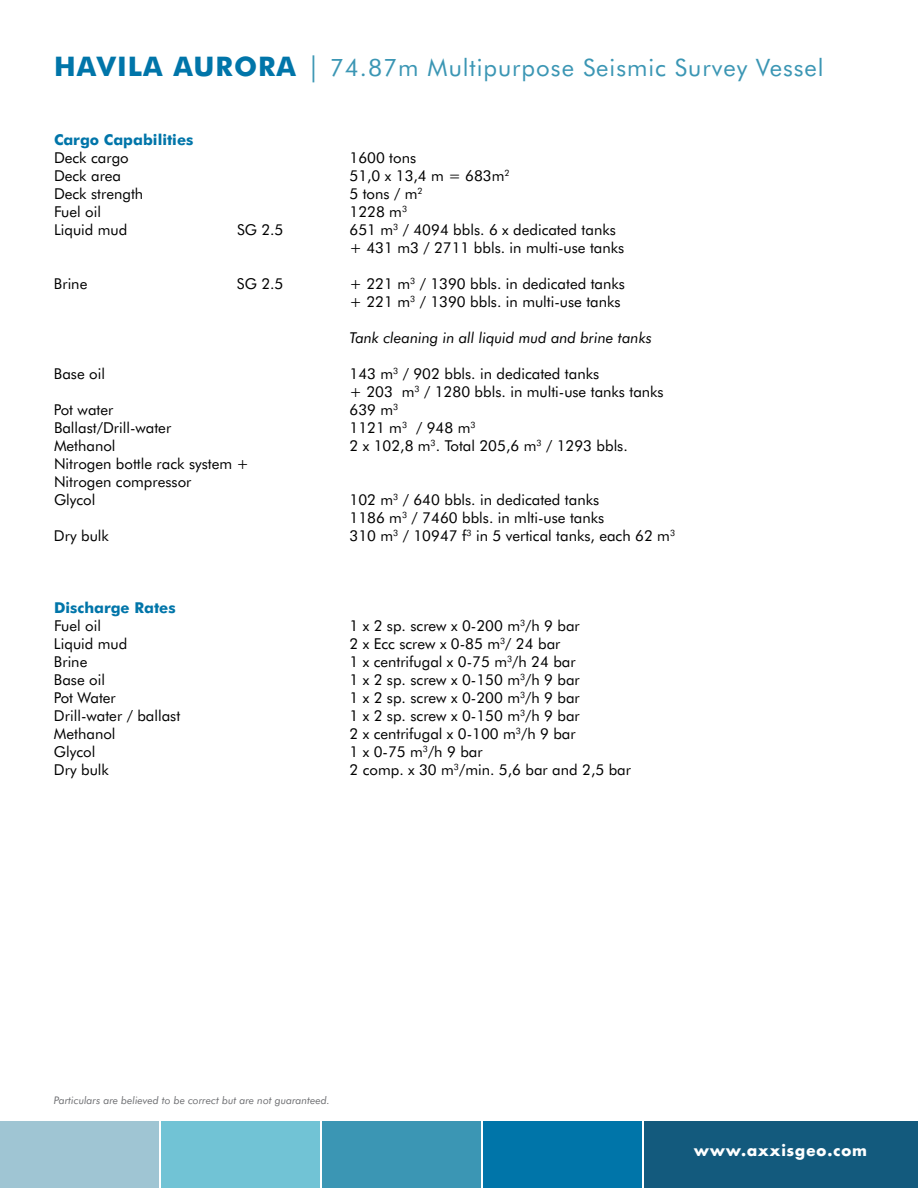
<style>
.page{position:relative;width:918px;height:1188px;background:#fff}
.page>*{position:absolute;margin:0;border:0;box-sizing:border-box;transform-origin:0 0}
.t1{font:24px "Futura BT";letter-spacing:.04em;color:#3b96b4}
.t2{font:15px/18px "Futura BT";color:#000}
.t3{font:italic 15px "Futura BT";color:#000}
.t4{font:700 15px "Futura BT";color:#0075a9}
.t5{font:700 15px "Futura";letter-spacing:.04em;color:#fff}
.t6{font:italic 10.5px "Futura BT";color:#6d6e71}
.s1{font-weight:700;font-size:27px;color:#0075a9}
.s2{font-size:27px}
</style>
<div class="page">
<div style="left:161px;top:1121px;width:159px;height:67px;background:#71c3d5"></div>
<div style="left:0;top:1121px;width:159px;height:67px;background:#9fc5d3"></div>
<div style="left:484px;top:1121px;width:158px;height:67px;background:#0075a9"></div>
<div style="left:322px;top:1121px;width:159px;height:67px;background:#3b96b4"></div>
<div style="left:645px;top:1121px;width:273px;height:67px;background:#135a7d"></div>
<h1 class="t1" style="left:54px;top:53px;width:771px"><span class="s1">HAVILA AURORA</span> <span class="s2">|</span> 74.87m Multipurpose Seismic Survey Vessel</h1>
<p class="t4" style="left:54px;top:130px;width:141px">Cargo Capabilities</p>
<p class="t2" style="left:54px;top:148px;width:76px">Deck cargo</p>
<p class="t2" style="left:350px;top:148px;width:68px">1600 tons</p>
<p class="t2" style="left:54px;top:166px;width:69px">Deck area</p>
<p class="t2" style="left:350px;top:166px;width:162px">51,0 x 13,4 m = 683m<sup>2</sup></p>
<p class="t2" style="left:54px;top:184px;width:91px">Deck strength</p>
<p class="t2" style="left:350px;top:184px;width:75px">5 tons / m<sup>2</sup></p>
<p class="t2" style="left:54px;top:202px;width:49px">Fuel oil</p>
<p class="t2" style="left:350px;top:202px;width:59px">1228 m<sup>3</sup></p>
<p class="t2" style="left:54px;top:220px;width:75px">Liquid mud</p>
<p class="t2" style="left:237px;top:220px;width:48px">SG 2.5</p>
<p class="t2" style="left:349px;top:220px;width:276px">651 m<sup>3</sup> / 4094 bbls. 6 x dedicated tanks + 431 m3 / 2711 bbls. in multi-use tanks</p>
<p class="t2" style="left:54px;top:274px;width:35px">Brine</p>
<p class="t2" style="left:237px;top:274px;width:48px">SG 2.5</p>
<p class="t2" style="left:349px;top:274px;width:277px">+ 221 m<sup>3</sup> / 1390 bbls. in dedicated tanks + 221 m<sup>3</sup> / 1390 bbls. in multi-use tanks</p>
<p class="t3" style="left:349px;top:328px;width:304px">Tank cleaning in all liquid mud and brine tanks</p>
<p class="t2" style="left:54px;top:364px;width:52px">Base oil</p>
<p class="t2" style="left:349px;top:364px;width:316px">143 m<sup>3</sup> / 902 bbls. in dedicated tanks<br>+ 203 m<sup>3</sup> / 1280 bbls. in multi-use tanks tanks</p>
<p class="t2" style="left:54px;top:400px;width:61px">Pot water</p>
<p class="t2" style="left:349px;top:400px;width:50px">639 m<sup>3</sup></p>
<p class="t2" style="left:54px;top:418px;width:119px">Ballast/Drill-water</p>
<p class="t2" style="left:350px;top:418px;width:128px">1121 m<sup>3</sup> / 948 m<sup>3</sup></p>
<p class="t2" style="left:54px;top:436px;width:63px">Methanol</p>
<p class="t2" style="left:350px;top:436px;width:280px">2 x 102,8 m<sup>3</sup>. Total 205,6 m<sup>3</sup> / 1293 bbls.</p>
<p class="t2" style="left:54px;top:454px;width:197px">Nitrogen bottle rack system +<br>Nitrogen compressor<br>Glycol</p>
<p class="t2" style="left:349px;top:490px;width:256px">102 m<sup>3</sup> / 640 bbls. in dedicated tanks<br>1186 m<sup>3</sup> / 7460 bbls. in mlti-use tanks</p>
<p class="t2" style="left:54px;top:526px;width:56px">Dry bulk</p>
<p class="t2" style="left:349px;top:526px;width:327px">310 m<sup>3</sup> / 10947 f<sup>3</sup> in 5 vertical tanks, each 62 m<sup>3</sup></p>
<p class="t4" style="left:54px;top:598px;width:123px">Discharge Rates</p>
<p class="t2" style="left:54px;top:616px;width:49px">Fuel oil</p>
<p class="t2" style="left:350px;top:616px;width:232px">1 x 2 sp. screw x 0-200 m<sup>3</sup>/h 9 bar</p>
<p class="t2" style="left:54px;top:634px;width:75px">Liquid mud</p>
<p class="t2" style="left:349px;top:634px;width:212px">2 x Ecc screw x 0-85 m<sup>3</sup>/ 24 bar</p>
<p class="t2" style="left:54px;top:652px;width:35px">Brine</p>
<p class="t2" style="left:349px;top:652px;width:228px">1 x centrifugal x 0-75 m<sup>3</sup>/h 24 bar</p>
<p class="t2" style="left:54px;top:670px;width:53px">Base oil</p>
<p class="t2" style="left:349px;top:670px;width:232px">1 x 2 sp. screw x 0-150 m<sup>3</sup>/h 9 bar</p>
<p class="t2" style="left:54px;top:688px;width:63px">Pot Water</p>
<p class="t2" style="left:349px;top:688px;width:232px">1 x 2 sp. screw x 0-200 m<sup>3</sup>/h 9 bar</p>
<p class="t2" style="left:54px;top:706px;width:128px">Drill-water / ballast</p>
<p class="t2" style="left:349px;top:706px;width:232px">1 x 2 sp. screw x 0-150 m<sup>3</sup>/h 9 bar</p>
<p class="t2" style="left:54px;top:724px;width:63px">Methanol</p>
<p class="t2" style="left:349px;top:724px;width:228px">2 x centrifugal x 0-100 m<sup>3</sup>/h 9 bar</p>
<p class="t2" style="left:54px;top:742px;width:43px">Glycol</p>
<p class="t2" style="left:349px;top:742px;width:135px">1 x 0-75 m<sup>3</sup>/h 9 bar</p>
<p class="t2" style="left:54px;top:760px;width:56px">Dry bulk</p>
<p class="t2" style="left:349px;top:760px;width:283px">2 comp. x 30 m<sup>3</sup>/min. 5,6 bar and 2,5 bar</p>
<p class="t6" style="left:54px;top:1094px;width:278px">Particulars are believed to be correct but are not guaranteed.</p>
<p class="t5" style="left:694px;top:1140px;width:175px">www.axxisgeo.com</p>
</div>
